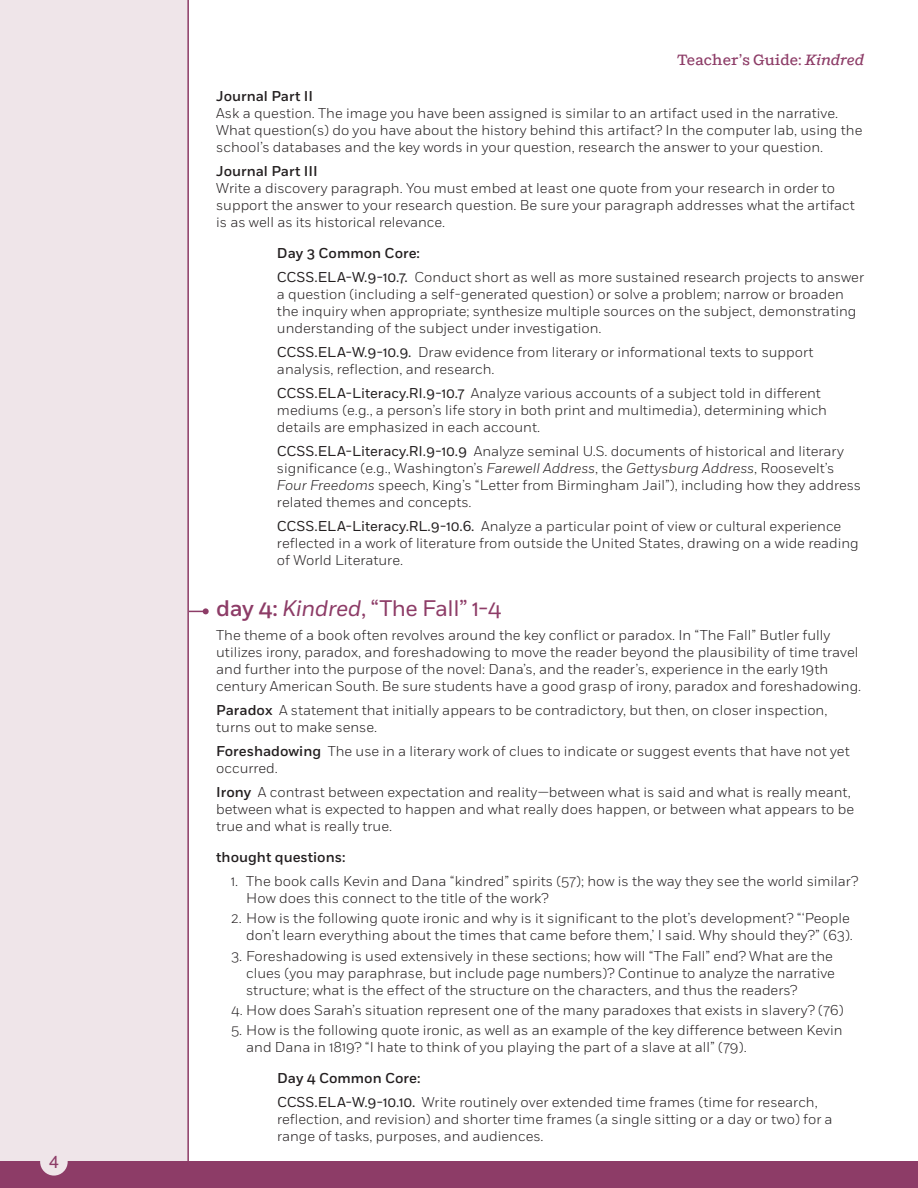
<style>
.page{position:relative;width:918px;height:1188px;background:#fff}
.page>*{position:absolute;margin:0;border:0;box-sizing:border-box;transform-origin:0 0}
.t1{font:22.5px "Fort";letter-spacing:-.02em;color:#8d3c67}
.t2{font:18px "Akzidenz Std";color:#8d3c67}
.t3{font:500 15px "Shift";color:#8d3c67}
.t4{font:300 14.25px/17.1px "Fort";color:#231f20}
.t5{font:500 14.25px "Fort";color:#231f20}
.s1{font-style:italic}
.s2{font-weight:500}
.s3{font-weight:400}
</style>
<div class="page">
<hr style="left:140px;top:611px;width:66px;height:1px;background:#8d3c67">
<svg style="left:203px;top:608px;width:6px;height:6px"></svg>
<div style="left:0;top:0;width:188px;height:1167px;background:#efe5e9"></div>
<hr style="left:187px;top:0;width:2px;height:1188px;background:#8d3c67">
<div style="left:0;top:1162px;width:918px;height:26px;background:#8d3c67"></div>
<div style="left:40px;top:1148px;width:28px;height:28px;background:#efe5e9;border-radius:50%"></div>
<p class="t2" style="left:49px;top:1151px;width:12px">4</p>
<p class="t3" style="left:677px;top:51px;width:188px">Teacher’s Guide: <span class="s1">Kindred</span></p>
<p class="t5" style="left:216px;top:87px;width:98px">Journal Part II</p>
<p class="t4" style="left:216px;top:104px;width:648px">Ask a question. The image you have been assigned is similar to an artifact used in the narrative.<br>What question(s) do you have about the history behind this artifact? In the computer lab, using the school’s databases and the key words in your question, research the answer to your question.</p>
<p class="t5" style="left:216px;top:162px;width:103px">Journal Part III</p>
<p class="t4" style="left:216px;top:179px;width:640px">Write a discovery paragraph. You must embed at least one quote from your research in order to support the answer to your research question. Be sure your paragraph addresses what the artifact is as well as its historical relevance.</p>
<p class="t4" style="left:277px;top:241px;width:589px;line-height:23.9px"><span class="s2">Day 3 Common Core:<br></span><span class="s3">CCSS.ELA-W.9-10.7.</span> Conduct short as well as more sustained research projects to answer</p>
<p class="t4" style="left:277px;top:285px;width:581px">a question (including a self-generated question) or solve a problem; narrow or broaden the inquiry when appropriate; synthesize multiple sources on the subject, demonstrating understanding of the subject under investigation.</p>
<p class="t4" style="left:277px;top:343px;width:538px"><span class="s3">CCSS.ELA-W.9-10.9.</span> Draw evidence from literary or informational texts to support analysis, reflection, and research.</p>
<p class="t4" style="left:277px;top:384px;width:552px"><span class="s3">CCSS.ELA-Literacy.RI.9-10.7</span> Analyze various accounts of a subject told in different mediums (e.g., a person’s life story in both print and multimedia), determining which details are emphasized in each account.</p>
<p class="t4" style="left:277px;top:442px;width:585px"><span class="s3">CCSS.ELA-Literacy.RI.9-10.9</span> Analyze seminal U.S. documents of historical and literary significance (e.g., Washington’s <span class="s1">Farewell Address</span>, the <span class="s1">Gettysburg Address</span>, Roosevelt’s <span class="s1">Four Freedoms</span> speech, King’s “Letter from Birmingham Jail”), including how they address related themes and concepts.</p>
<p class="t4" style="left:277px;top:517px;width:583px"><span class="s3">CCSS.ELA-Literacy.RL.9-10.6.</span> Analyze a particular point of view or cultural experience reflected in a work of literature from outside the United States, drawing on a wide reading of World Literature.</p>
<h1 class="t1" style="left:216px;top:595px;width:287px"><span class="s2">day 4:</span> <span class="s1">Kindred</span>, “The Fall” 1-4</h1>
<p class="t4" style="left:216px;top:626px;width:647px">The theme of a book often revolves around the key conflict or paradox. In “The Fall” Butler fully utilizes irony, paradox, and foreshadowing to move the reader beyond the plausibility of time travel and further into the purpose of the novel: Dana’s, and the reader’s, experience in the early 19th century American South. Be sure students have a good grasp of irony, paradox and foreshadowing.</p>
<p class="t4" style="left:216px;top:702px;width:613px"><span class="s2">Paradox</span> A statement that initially appears to be contradictory, but then, on closer inspection, turns out to make sense.</p>
<p class="t4" style="left:216px;top:743px;width:635px"><span class="s2">Foreshadowing</span> The use in a literary work of clues to indicate or suggest events that have not yet occurred.</p>
<p class="t4" style="left:216px;top:784px;width:639px"><span class="s2">Irony</span> A contrast between expectation and reality—between what is said and what is really meant, between what is expected to happen and what really does happen, or between what appears to be true and what is really true.</p>
<p class="t5" style="left:216px;top:848px;width:131px">thought questions:</p>
<p class="t4" style="left:246px;top:872px;width:614px;text-indent:-15px">1. The book calls Kevin and Dana “kindred” spirits (57); how is the way they see the world similar?<br>How does this connect to the title of the work?</p>
<p class="t4" style="left:231px;top:910px;width:623px;text-align:right">2. How is the following quote ironic and why is it significant to the plot’s development? “‘People don’t learn everything about the times that came before them,’ I said. Why should they?” (63).</p>
<p class="t4" style="left:246px;top:947px;width:590px;text-indent:-15px">3. Foreshadowing is used extensively in these sections; how will “The Fall” end? What are the clues (you may paraphrase, but include page numbers)? Continue to analyze the narrative structure; what is the effect of the structure on the characters, and thus the readers?</p>
<p class="t4" style="left:231px;top:1002px;width:614px">4. How does Sarah’s situation represent one of the many paradoxes that exists in slavery? (76)</p>
<p class="t4" style="left:246px;top:1022px;width:598px;text-indent:-15px">5. How is the following quote ironic, as well as an example of the key difference between Kevin and Dana in 1819? “I hate to think of you playing the part of a slave at all” (79).</p>
<p class="t4" style="left:277px;top:1066px;width:542px;line-height:23.9px"><span class="s2">Day 4 Common Core:<br></span><span class="s3">CCSS.ELA-W.9-10.10.</span> Write routinely over extended time frames (time for research,</p>
<p class="t4" style="left:277px;top:1111px;width:557px">reflection, and revision) and shorter time frames (a single sitting or a day or two) for a range of tasks, purposes, and audiences.</p>
</div>
